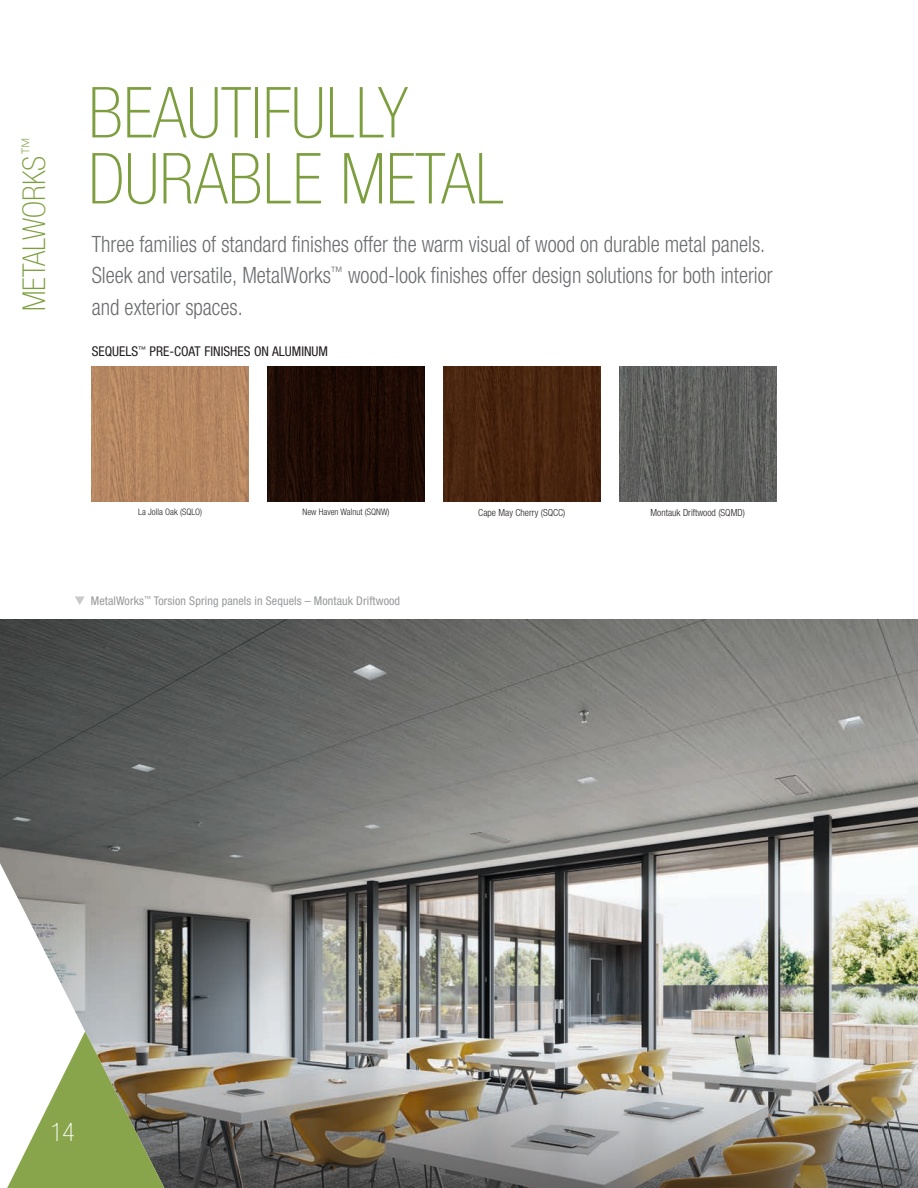
<style>
.page{position:relative;width:918px;height:1188px;background:#fff}
.page>*{position:absolute;margin:0;border:0;box-sizing:border-box;transform-origin:0 0}
.t1{font:100 condensed 70.5px/66px "Helvetica Neue LT Std";color:#7c9e3e}
.t2{font:100 condensed 31.5px "Helvetica Neue LT Std";color:#7c9e3e}
.t3{font:100 condensed 25.5px "Helvetica Neue LT Std";color:#fff}
.t4{font:300 condensed 22.5px/31.5px "Helvetica Neue LT Std";color:#6c6d70;scale:.94 1}
.t5{font:condensed 13.5px "Helvetica Neue LT Std";color:#231f20}
.t6{font:condensed 12px "Helvetica Neue LT Std";letter-spacing:.01em;color:#97999c}
.t7{font:300 condensed 9.75px "Helvetica Neue LT Std";color:#231f20}
.t8{font:300 condensed 9px "Helvetica Neue LT Std";color:#231f20}
</style>
<div class="page">
<div style="left:863px;top:113px;width:42px;height:42px;border:2px solid #fff;border-radius:50%"></div>
<div style="left:863px;top:572px;width:42px;height:42px;border:2px solid #fff;border-radius:50%"></div>
<img style="left:0;top:620px;width:918px;height:138px">
<img style="left:0;top:758px;width:918px;height:430px">
<svg style="left:0;top:863px;width:164px;height:325px"></svg>
<svg style="left:7px;top:1031px;width:157px;height:157px"></svg>
<img style="left:619px;top:366px;width:157px;height:136px">
<img style="left:92px;top:366px;width:157px;height:136px">
<img style="left:268px;top:366px;width:157px;height:136px">
<img style="left:443px;top:366px;width:157px;height:136px">
<svg style="left:75px;top:596px;width:10px;height:9px"></svg>
<h2 class="t2" style="left:16px;top:311px;width:176px;rotate:-90deg">METALWORKS<sup>™</sup></h2>
<h1 class="t1" style="left:88px;top:79px;width:418px">BEAUTIFULLY<br>DURABLE METAL</h1>
<p class="t4" style="left:92px;top:228px;width:726px">Three families of standard finishes offer the warm visual of wood on durable metal panels.<br>Sleek and versatile, MetalWorks<sup>™</sup> wood-look finishes offer design solutions for both interior and exterior spaces.</p>
<p class="t5" style="left:92px;top:344px;width:238px">SEQUELS<sup>™</sup> PRE-COAT FINISHES ON ALUMINUM</p>
<p class="t8" style="left:138px;top:507px;width:66px">La Jolla Oak (SQLO)</p>
<p class="t8" style="left:303px;top:507px;width:89px">New Haven Walnut (SQNW)</p>
<p class="t7" style="left:478px;top:507px;width:89px">Cape May Cherry (SQCC)</p>
<p class="t7" style="left:651px;top:507px;width:96px">Montauk Driftwood (SQMD)</p>
<p class="t6" style="left:91px;top:594px;width:311px">MetalWorks<sup>™</sup> Torsion Spring panels in Sequels – Montauk Driftwood</p>
<p class="t3" style="left:50px;top:1118px;width:26px">14</p>
</div>
